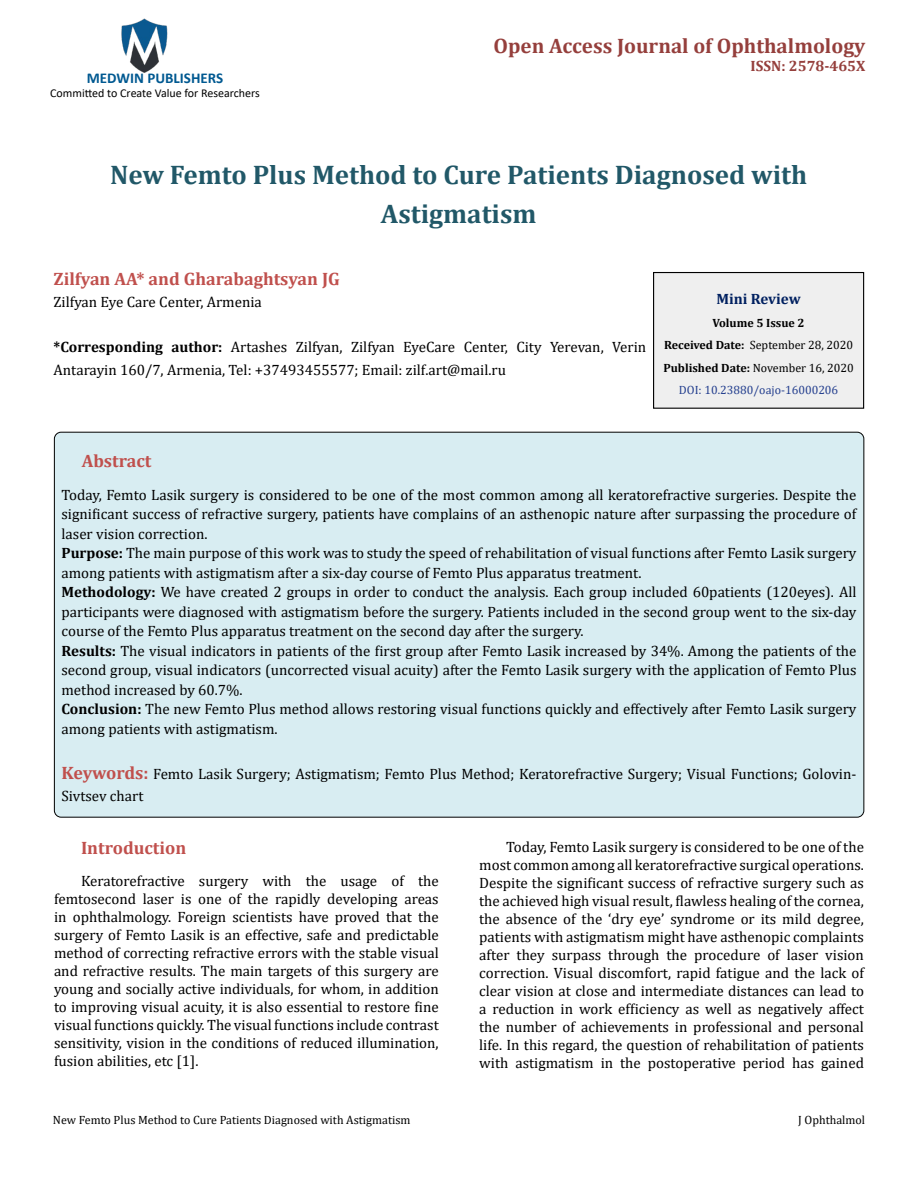
<style>
.page{position:relative;width:918px;height:1188px;background:#fff}
.page>*{position:absolute;margin:0;border:0;box-sizing:border-box;transform-origin:0 0}
.t1{font:700 27px/39px "Cambria";color:#215868;text-align:center}
.t2{font:700 21px "Cambria";color:#953f3c}
.t3{font:700 18px "Cambria";color:#c0504d}
.t4{font:15px/18px "Cambria";color:#000}
.t5{font:700 15px "Calibri";color:#005991}
.t6{font:700 15px "Cambria";color:#953f3c}
.t7{font:700 15px "Cambria";color:#002060}
.t8{font:700 12px/22.5px "Cambria";color:#000;text-align:center}
.t9{font:12px "Cambria";color:#000}
.t10{font:12px "Calibri";color:#000}
.s1{font-weight:700}
.s2{font-weight:400}
.s3{font-weight:400;color:#25408f}
.s4{font-weight:700;font-size:18px;color:#c0504d}
</style>
<div class="page">
<img style="left:121px;top:18px;width:47px;height:55px">
<div style="left:654px;top:273px;width:210px;height:135px;background:#efefef"></div>
<div style="left:653px;top:272px;width:211px;height:137px;border:1px solid #000"></div>
<div style="left:54px;top:432px;width:810px;height:385px;background:#d8edf2;border-radius:7px"></div>
<p class="t5" style="left:87px;top:67px;width:138px">MEDWIN PUBLISHERS</p>
<p class="t10" style="left:50px;top:85px;width:211px">Committed to Create Value for Researchers</p>
<h2 class="t2" style="left:494px;top:31px;width:373px">Open Access Journal of Ophthalmology</h2>
<p class="t6" style="left:751px;top:55px;width:116px">ISSN: 2578-465X</p>
<h1 class="t1" style="left:110px;top:155px;width:699px">New Femto Plus Method to Cure Patients Diagnosed with<br>Astigmatism</h1>
<p class="t3" style="left:54px;top:266px;width:288px">Zilfyan AA* and Gharabaghtsyan JG</p>
<p class="t4" style="left:54px;top:293px;width:210px">Zilfyan Eye Care Center, Armenia</p>
<p class="t4" style="left:54px;top:336px;width:594px;line-height:22.5px"><span class="s1">*Corresponding author:</span> Artashes Zilfyan, Zilfyan EyeCare Center, City Yerevan, Verin<br>Antarayin 160/7, Armenia, Tel: +37493455577; Email: zilf.art@mail.ru</p>
<p class="t7" style="left:716px;top:289px;width:86px">Mini Review</p>
<p class="t8" style="left:663px;top:311px;width:192px">Volume 5 Issue 2<br>Received Date: <span class="s2">September 28, 2020<br></span>Published Date: <span class="s2">November 16, 2020<br></span><span class="s3">DOI: 10.23880/oajo-16000206</span></p>
<p class="t3" style="left:82px;top:448px;width:71px">Abstract</p>
<p class="t4" style="left:62px;top:485px;width:797px;line-height:19.5px">Today, Femto Lasik surgery is considered to be one of the most common among all keratorefractive surgeries. Despite the significant success of refractive surgery, patients have complains of an asthenopic nature after surpassing the procedure of laser vision correction.<br><span class="s1">Purpose:</span> The main purpose of this work was to study the speed of rehabilitation of visual functions after Femto Lasik surgery among patients with astigmatism after a six-day course of Femto Plus apparatus treatment.<br><span class="s1">Methodology:</span> We have created 2 groups in order to conduct the analysis. Each group included 60patients (120eyes). All participants were diagnosed with astigmatism before the surgery. Patients included in the second group went to the six-day course of the Femto Plus apparatus treatment on the second day after the surgery.<br><span class="s1">Results:</span> The visual indicators in patients of the first group after Femto Lasik increased by 34%. Among the patients of the second group, visual indicators (uncorrected visual acuity) after the Femto Lasik surgery with the application of Femto Plus method increased by 60.7%.<br><span class="s1">Conclusion:</span> The new Femto Plus method allows restoring visual functions quickly and effectively after Femto Lasik surgery among patients with astigmatism.</p>
<p class="t4" style="left:61px;top:762px;width:797px;line-height:22.5px"><span class="s4">Keywords:</span> Femto Lasik Surgery; Astigmatism; Femto Plus Method; Keratorefractive Surgery; Visual Functions; Golovin-<br>Sivtsev chart</p>
<p class="t3" style="left:81px;top:835px;width:107px">Introduction</p>
<p class="t4" style="left:54px;top:872px;width:386px;text-align:justify;text-indent:27px">Keratorefractive surgery with the usage of the femtosecond laser is one of the rapidly developing areas in ophthalmology. Foreign scientists have proved that the surgery of Femto Lasik is an effective, safe and predictable method of correcting refractive errors with the stable visual and refractive results. The main targets of this surgery are young and socially active individuals, for whom, in addition to improving visual acuity, it is also essential to restore fine visual functions quickly. The visual functions include contrast sensitivity, vision in the conditions of reduced illumination, fusion abilities, etc [1].</p>
<p class="t4" style="left:479px;top:838px;width:386px;text-align:justify;text-indent:27px">Today, Femto Lasik surgery is considered to be one of the most common among all keratorefractive surgical operations.<br>Despite the significant success of refractive surgery such as the achieved high visual result, flawless healing of the cornea, the absence of the ‘dry eye’ syndrome or its mild degree, patients with astigmatism might have asthenopic complaints after they surpass through the procedure of laser vision correction. Visual discomfort, rapid fatigue and the lack of clear vision at close and intermediate distances can lead to a reduction in work efficiency as well as negatively affect the number of achievements in professional and personal life. In this regard, the question of rehabilitation of patients with astigmatism in the postoperative period has gained</p>
<p class="t9" style="left:53px;top:1113px;width:359px">New Femto Plus Method to Cure Patients Diagnosed with Astigmatism</p>
<p class="t9" style="left:798px;top:1113px;width:68px">J Ophthalmol</p>
</div>
